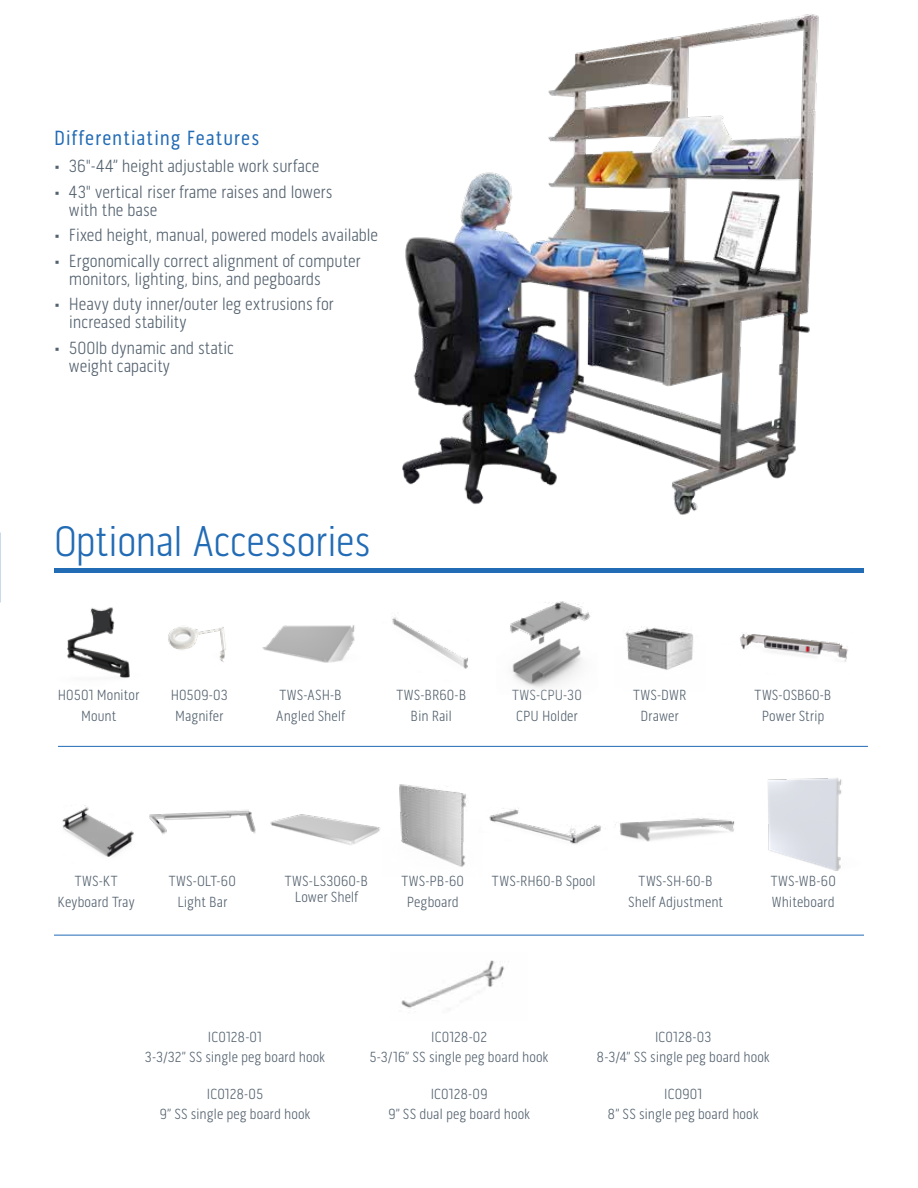
<style>
.page{position:relative;width:918px;height:1188px;background:#fff}
.page>*{position:absolute;margin:0;border:0;box-sizing:border-box;transform-origin:0 0}
.t1{font:300 43.5px "Pill Gothic 300 mg";letter-spacing:-.005em;color:#226bb5}
.t2{font:21px "Pill Gothic 300 mg";letter-spacing:.045em;color:#226bb5}
.t3{font:300 18px/18px "Pill Gothic 300 mg";letter-spacing:-.01em;color:#54626f}
.t4{font:300 15px/21px "Pill Gothic 300 mg";letter-spacing:.005em;color:#54626f;text-align:center}
</style>
<div class="page">
<img style="left:401px;top:960px;width:104px;height:49px">
<div style="left:54px;top:568px;width:810px;height:5px;background:#226bb5"></div>
<hr style="left:58px;top:746px;width:810px;height:1px;background:#226bb5">
<hr style="left:54px;top:935px;width:810px;height:1px;background:#226bb5">
<img style="left:402px;top:14px;width:417px;height:501px">
<img style="left:67px;top:607px;width:63px;height:71px">
<img style="left:168px;top:627px;width:58px;height:35px">
<img style="left:262px;top:625px;width:93px;height:38px">
<img style="left:392px;top:617px;width:76px;height:52px">
<img style="left:510px;top:601px;width:80px;height:87px">
<img style="left:625px;top:626px;width:69px;height:44px">
<img style="left:62px;top:805px;width:72px;height:52px">
<img style="left:270px;top:814px;width:111px;height:31px">
<img style="left:149px;top:809px;width:107px;height:26px">
<img style="left:740px;top:634px;width:108px;height:28px">
<img style="left:399px;top:784px;width:68px;height:83px">
<img style="left:489px;top:808px;width:112px;height:36px">
<img style="left:615px;top:818px;width:120px;height:24px">
<img style="left:768px;top:778px;width:74px;height:93px">
<h2 class="t2" style="left:54px;top:126px;width:207px">Differentiating Features</h2>
<p class="t3" style="left:54px;top:157px;width:267px">• 36"-44” height adjustable work surface</p>
<p class="t3" style="left:69px;top:183px;width:265px;text-indent:-15px">• 43" vertical riser frame raises and lowers with the base</p>
<p class="t3" style="left:54px;top:226px;width:326px">• Fixed height, manual, powered models available</p>
<p class="t3" style="left:69px;top:252px;width:293px;text-indent:-15px">• Ergonomically correct alignment of computer monitors, lighting, bins, and pegboards</p>
<p class="t3" style="left:69px;top:295px;width:266px;text-indent:-15px">• Heavy duty inner/outer leg extrusions for increased stability</p>
<p class="t3" style="left:69px;top:339px;width:167px;text-indent:-15px">• 500lb dynamic and static weight capacity</p>
<h1 class="t1" style="left:54px;top:516px;width:318px">Optional Accessories</h1>
<p class="t4" style="left:58px;top:684px;width:83px">H0501 Monitor<br>Mount</p>
<p class="t4" style="left:171px;top:684px;width:59px">H0509-03<br>Magnifer</p>
<p class="t4" style="left:276px;top:684px;width:70px;text-align:left">TWS-ASH-B<br>Angled Shelf</p>
<p class="t4" style="left:396px;top:684px;width:71px">TWS-BR60-B<br>Bin Rail</p>
<p class="t4" style="left:512px;top:684px;width:71px;text-align:left">TWS-CPU-30<br>CPU Holder</p>
<p class="t4" style="left:633px;top:684px;width:55px">TWS-DWR<br>Drawer</p>
<p class="t4" style="left:755px;top:684px;width:78px">TWS-OSB60-B<br>Power Strip</p>
<p class="t4" style="left:58px;top:870px;width:79px">TWS-KT<br>Keyboard Tray</p>
<p class="t4" style="left:285px;top:873px;width:85px;line-height:16.5px">TWS-LS3060-B<br>Lower Shelf</p>
<p class="t4" style="left:169px;top:870px;width:69px">TWS-OLT-60<br>Light Bar</p>
<p class="t4" style="left:401px;top:870px;width:64px">TWS-PB-60<br>Pegboard</p>
<p class="t4" style="left:492px;top:870px;width:105px">TWS-RH60-B Spool</p>
<p class="t4" style="left:628px;top:870px;width:96px">TWS-SH-60-B<br>Shelf Adjustment</p>
<p class="t4" style="left:771px;top:870px;width:67px;text-align:left">TWS-WB-60<br>Whiteboard</p>
<p class="t4" style="left:145px;top:1027px;width:182px;line-height:20.2px">IC0128-01<br>3-3/32” SS single peg board hook</p>
<p class="t4" style="left:370px;top:1027px;width:180px;line-height:20.2px">IC0128-02<br>5-3/16” SS single peg board hook</p>
<p class="t4" style="left:596px;top:1027px;width:175px;line-height:20.2px">IC0128-03<br>8-3/4” SS single peg board hook</p>
<p class="t4" style="left:159px;top:1084px;width:152px;line-height:20.2px">IC0128-05<br>9” SS single peg board hook</p>
<p class="t4" style="left:388px;top:1084px;width:143px;line-height:20.2px">IC0128-09<br>9” SS dual peg board hook</p>
<p class="t4" style="left:608px;top:1084px;width:152px;line-height:20.2px">IC0901<br>8” SS single peg board hook</p>
</div>
